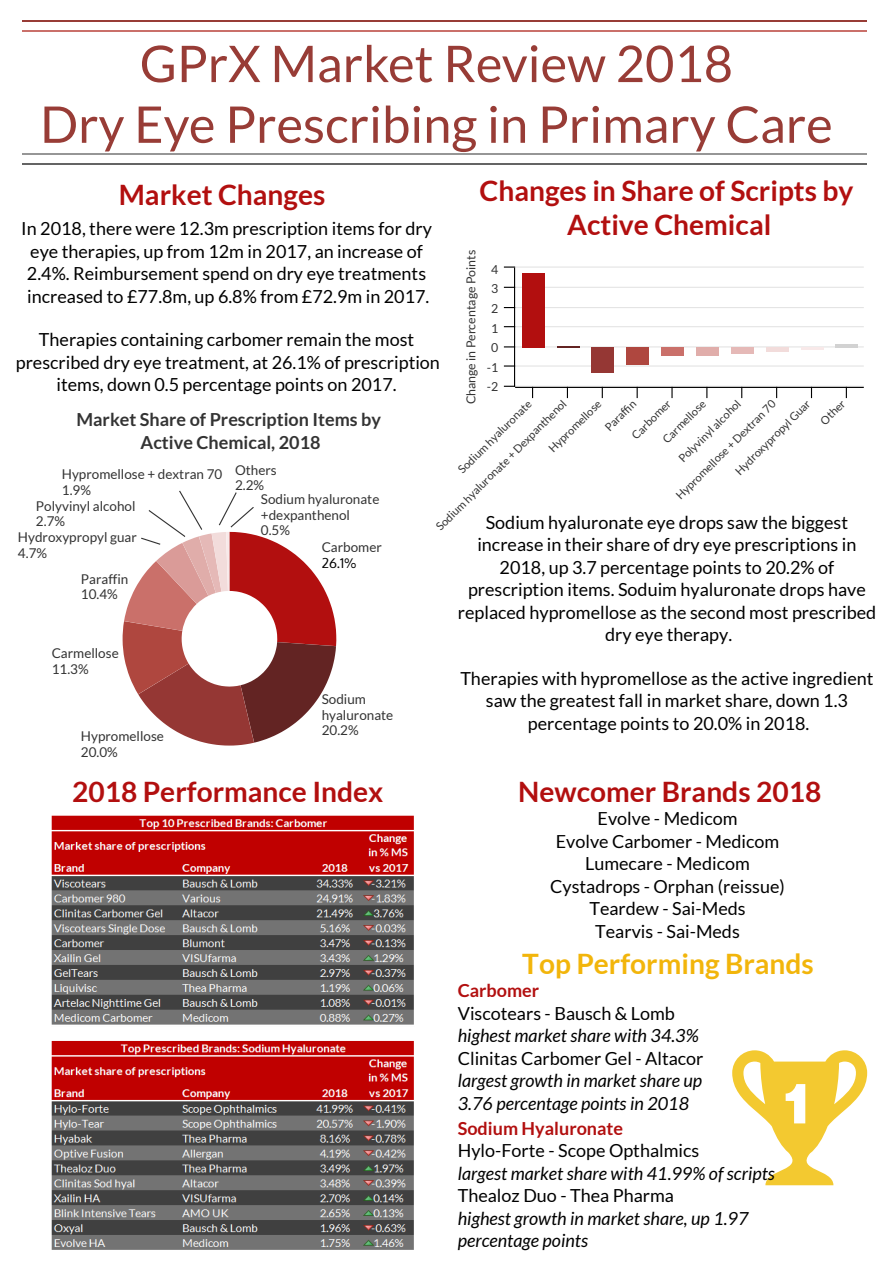
<style>
.page{position:relative;width:893px;height:1262px;background:#fff}
.page>*{position:absolute;margin:0;border:0;box-sizing:border-box;transform-origin:0 0}
.t1{font:50.55px/60.8px "Lato";color:#983c36;text-align:center}
.t2{font:700 28.05px/33.8px "Lato";color:#b20f0f;text-align:center}
.t3{font:700 28.05px "Lato";color:#f2b50b}
.t4{font:18px/22.5px "Lato";color:#000;text-align:center}
.t5{font:italic 18px/22.5px "Lato";color:#000}
.t6{font:700 18px/22.5px "Lato";color:#333;text-align:center}
.t7{font:700 18px "Lato";color:#b20f0f}
.t8{font:13.5px/15.8px "Lato";color:#333}
.t9{font:13.5px "Oxygen";color:#000}
.t10{font:12.3px "Lato";color:#333}
.t11{font:11.25px "Lato";color:#333}
</style>
<div class="page">
<svg style="left:732px;top:1050px;width:135px;height:135px"></svg>
<hr style="left:515px;top:266px;width:348px;height:2px;background:#e4e4e4">
<hr style="left:515px;top:287px;width:348px;height:1px;background:#e4e4e4">
<hr style="left:515px;top:307px;width:348px;height:1px;background:#e4e4e4">
<hr style="left:515px;top:326px;width:348px;height:1px;background:#e4e4e4">
<hr style="left:515px;top:346px;width:348px;height:1px;background:#e4e4e4">
<hr style="left:515px;top:365px;width:348px;height:1px;background:#e4e4e4">
<hr style="left:515px;top:386px;width:348px;height:1px;background:#e4e4e4">
<svg style="left:810px;top:388px;width:2px;height:10px"></svg>
<hr style="left:515px;top:387px;width:348px;height:1px;background:#000">
<svg style="left:504px;top:266px;width:11px;height:2px"></svg>
<hr style="left:514px;top:268px;width:1px;height:119px;background:#000">
<div style="left:522px;top:273px;width:22px;height:74px;background:#b20f0f"></div>
<svg style="left:557px;top:346px;width:22px;height:1px"></svg>
<div style="left:591px;top:347px;width:23px;height:26px;background:#953734"></div>
<div style="left:626px;top:347px;width:23px;height:18px;background:#af473f"></div>
<div style="left:661px;top:347px;width:22px;height:9px;background:#ca706a"></div>
<div style="left:696px;top:347px;width:22px;height:9px;background:#e0adaa"></div>
<div style="left:731px;top:347px;width:22px;height:7px;background:#e5b9b7"></div>
<div style="left:765px;top:347px;width:23px;height:5px;background:#f2dcdb"></div>
<hr style="left:800px;top:347px;width:23px;height:3px;background:#f8e9e9">
<hr style="left:835px;top:344px;width:23px;height:3px;background:#d2d2d2">
<hr style="left:22px;top:20px;width:845px;height:1px;background:#983c36">
<hr style="left:22px;top:164px;width:845px;height:1px;background:#646464">
<hr style="left:22px;top:154px;width:845px;height:1px;background:#969696">
<hr style="left:22px;top:30px;width:845px;height:1px;background:#ca706a">
<svg style="left:122px;top:490px;width:214px;height:255px"></svg>
<img style="left:52px;top:815px;width:362px;height:435px">
<h1 class="t1" style="left:40px;top:33px;width:794px">GPrX Market Review 2018<br>Dry Eye Prescribing in Primary Care</h1>
<h2 class="t2" style="left:479px;top:174px;width:375px">Changes in Share of Scripts by<br>Active Chemical</h2>
<h2 class="t2" style="left:119px;top:177px;width:208px">Market Changes</h2>
<p class="t4" style="left:21px;top:217px;width:412px">In 2018, there were 12.3m prescription items for dry eye therapies, up from 12m in 2017, an increase of 2.4%. Reimbursement spend on dry eye treatments increased to £77.8m, up 6.8% from £72.9m in 2017.</p>
<p class="t4" style="left:16px;top:328px;width:425px">Therapies containing carbomer remain the most prescribed dry eye treatment, at 26.1% of prescription items, down 0.5 percentage points on 2017.</p>
<p class="t10" style="left:464px;top:404px;width:156px;rotate:-90deg">Change in Percentage Points</p>
<p class="t11" style="left:455px;top:467px;width:100px;rotate:-45deg">Sodium hyaluronate</p>
<p class="t10" style="left:491px;top:262px;width:9px">4</p>
<p class="t10" style="left:491px;top:282px;width:9px">3</p>
<p class="t10" style="left:491px;top:302px;width:9px">2</p>
<p class="t10" style="left:491px;top:321px;width:9px">1</p>
<p class="t10" style="left:491px;top:341px;width:9px">0</p>
<p class="t10" style="left:486px;top:360px;width:13px">-1</p>
<p class="t10" style="left:486px;top:380px;width:13px">-2</p>
<p class="t11" style="left:673px;top:493px;width:137px;rotate:-45deg">Hypromellose + Dextran 70</p>
<p class="t11" style="left:676px;top:455px;width:84px;rotate:-45deg">Polyvinyl alcohol</p>
<p class="t11" style="left:433px;top:524px;width:180px;rotate:-45deg">Sodium hyaluronate + Dexpanthenol</p>
<p class="t11" style="left:629px;top:433px;width:52px;rotate:-45deg">Carbomer</p>
<p class="t11" style="left:732px;top:468px;width:102px;rotate:-45deg">Hydroxypropyl Guar</p>
<p class="t11" style="left:817px;top:418px;width:31px;rotate:-45deg">Other</p>
<p class="t11" style="left:546px;top:446px;width:71px;rotate:-45deg">Hypromellose</p>
<p class="t11" style="left:602px;top:425px;width:40px;rotate:-45deg">Paraf n</p>
<p class="t11" style="left:660px;top:437px;width:57px;rotate:-45deg">Carmellose</p>
<p class="t6" style="left:76px;top:408px;width:306px">Market Share of Prescription Items by<br>Active Chemical, 2018</p>
<p class="t8" style="left:235px;top:462px;width:43px">Others<br>2.2%</p>
<p class="t8" style="left:62px;top:466px;width:162px">Hypromellose + dextran 70</p>
<p class="t8" style="left:62px;top:482px;width:31px">1.9%</p>
<p class="t8" style="left:36px;top:497px;width:101px">Polyvinyl alcohol</p>
<p class="t8" style="left:36px;top:513px;width:31px">2.7%</p>
<p class="t8" style="left:261px;top:491px;width:120px">Sodium hyaluronate +dexpanthenol<br>0.5%</p>
<p class="t4" style="left:457px;top:510px;width:420px">Sodium hyaluronate eye drops saw the biggest increase in their share of dry eye prescriptions in 2018, up 3.7 percentage points to 20.2% of prescription items. Soduim hyaluronate drops have replaced hypromellose as the second most prescribed dry eye therapy.</p>
<p class="t4" style="left:460px;top:667px;width:414px">Therapies with hypromellose as the active ingredient saw the greatest fall in market share, down 1.3 percentage points to 20.0% in 2018.</p>
<p class="t8" style="left:18px;top:529px;width:120px">Hydroxypropyl guar<br>4.7%</p>
<p class="t8" style="left:321px;top:539px;width:62px">Carbomer</p>
<p class="t9" style="left:321px;top:554px;width:36px">26.1%</p>
<p class="t8" style="left:81px;top:571px;width:49px">Paraffin<br>10.4%</p>
<p class="t8" style="left:52px;top:645px;width:68px">Carmellose<br>11.3%</p>
<p class="t8" style="left:321px;top:691px;width:73px">Sodium hyaluronate<br>20.2%</p>
<p class="t8" style="left:81px;top:728px;width:84px">Hypromellose<br>20.0%</p>
<h2 class="t2" style="left:72px;top:774px;width:313px">2018 Performance Index</h2>
<h2 class="t2" style="left:518px;top:774px;width:304px">Newcomer Brands 2018</h2>
<p class="t4" style="left:550px;top:807px;width:236px">Evolve - Medicom<br>Evolve Carbomer - Medicom<br>Lumecare - Medicom<br>Cystadrops - Orphan (reissue)<br>Teardew - Sai-Meds<br>Tearvis - Sai-Meds</p>
<h2 class="t3" style="left:522px;top:947px;width:293px">Top Performing Brands</h2>
<p class="t7" style="left:457px;top:980px;width:83px">Carbomer</p>
<p class="t4" style="left:457px;top:1002px;width:219px">Viscotears - Bausch &amp; Lomb</p>
<p class="t5" style="left:457px;top:1025px;width:242px">highest market share with 34.3%</p>
<p class="t4" style="left:457px;top:1047px;width:247px">Clinitas Carbomer Gel - Altacor</p>
<p class="t5" style="left:457px;top:1070px;width:246px">largest growth in market share up<br>3.76 percentage points in 2018</p>
<p class="t7" style="left:457px;top:1117px;width:167px">Sodium Hyaluronate</p>
<p class="t4" style="left:457px;top:1139px;width:243px">Hylo-Forte - Scope Opthalmics</p>
<p class="t5" style="left:457px;top:1162px;width:318px">largest market share with 41.99% of scripts</p>
<p class="t4" style="left:457px;top:1184px;width:218px">Thealoz Duo - Thea Pharma</p>
<p class="t5" style="left:457px;top:1207px;width:292px">highest growth in market share, up 1.97 percentage points</p>
</div>
